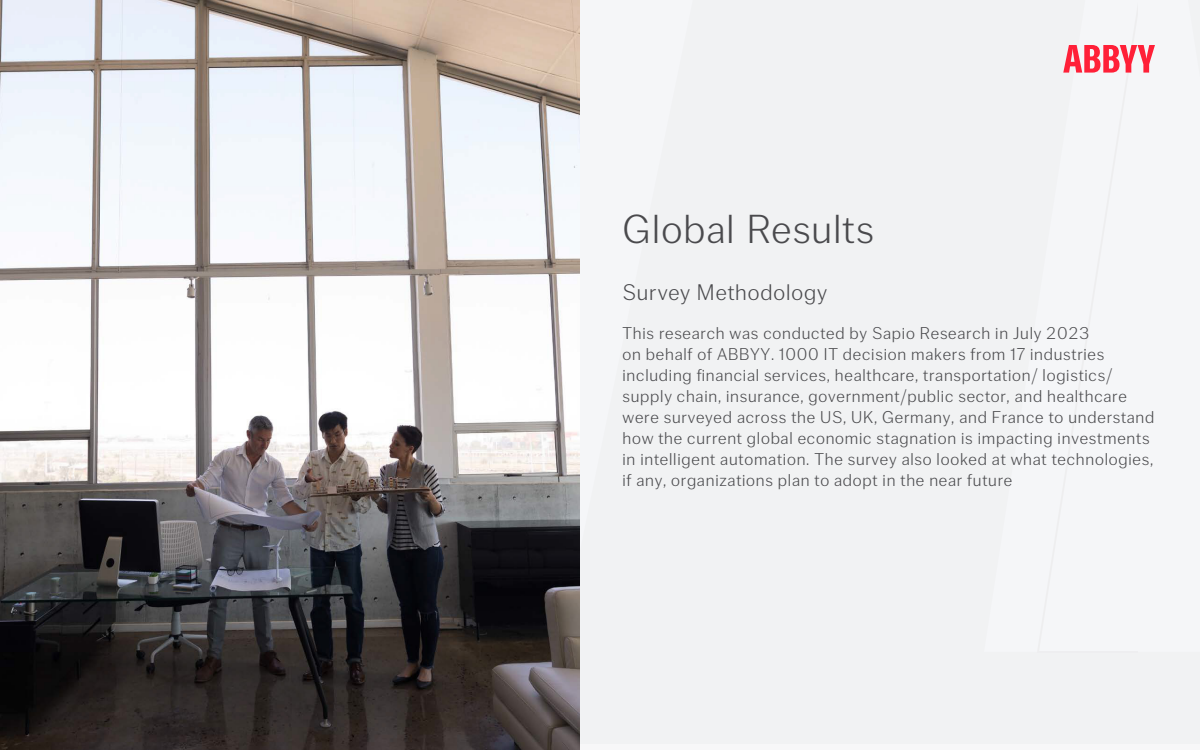
<style>
.page{position:relative;width:1200px;height:750px;background:#fff}
.page>*{position:absolute;margin:0;border:0;box-sizing:border-box;transform-origin:0 0}
.t1{font:300 41.5px "Co Fo Gothic";letter-spacing:.03em;color:#4a4a4d}
.t2{font:300 23.12px "Co Fo Gothic";letter-spacing:.04em;color:#4a4a4d}
.t3{font:300 17.5px/21px "Co Fo Gothic";letter-spacing:.045em;color:#4a4a4d}
</style>
<div class="page">
<div style="left:579px;top:0;width:621px;height:750px;background:#f1f2f3"></div>
<div style="left:948px;top:0;width:190px;height:735px;background:#f1f2f3"></div>
<img style="left:0;top:0;width:579px;height:750px">
<svg style="left:1063px;top:45px;width:92px;height:28px"></svg>
<h1 class="t1" style="left:622px;top:207px;width:253px">Global Results</h1>
<h2 class="t2" style="left:622px;top:280px;width:206px">Survey Methodology</h2>
<p class="t3" style="left:622px;top:323px;width:533px">This research was conducted by Sapio Research in July 2023<br>on behalf of ABBYY. 1000 IT decision makers from 17 industries including financial services, healthcare, transportation/ logistics/ supply chain, insurance, government/public sector, and healthcare were surveyed across the US, UK, Germany, and France to understand how the current global economic stagnation is impacting investments in intelligent automation. The survey also looked at what technologies, if any, organizations plan to adopt in the near future</p>
</div>
